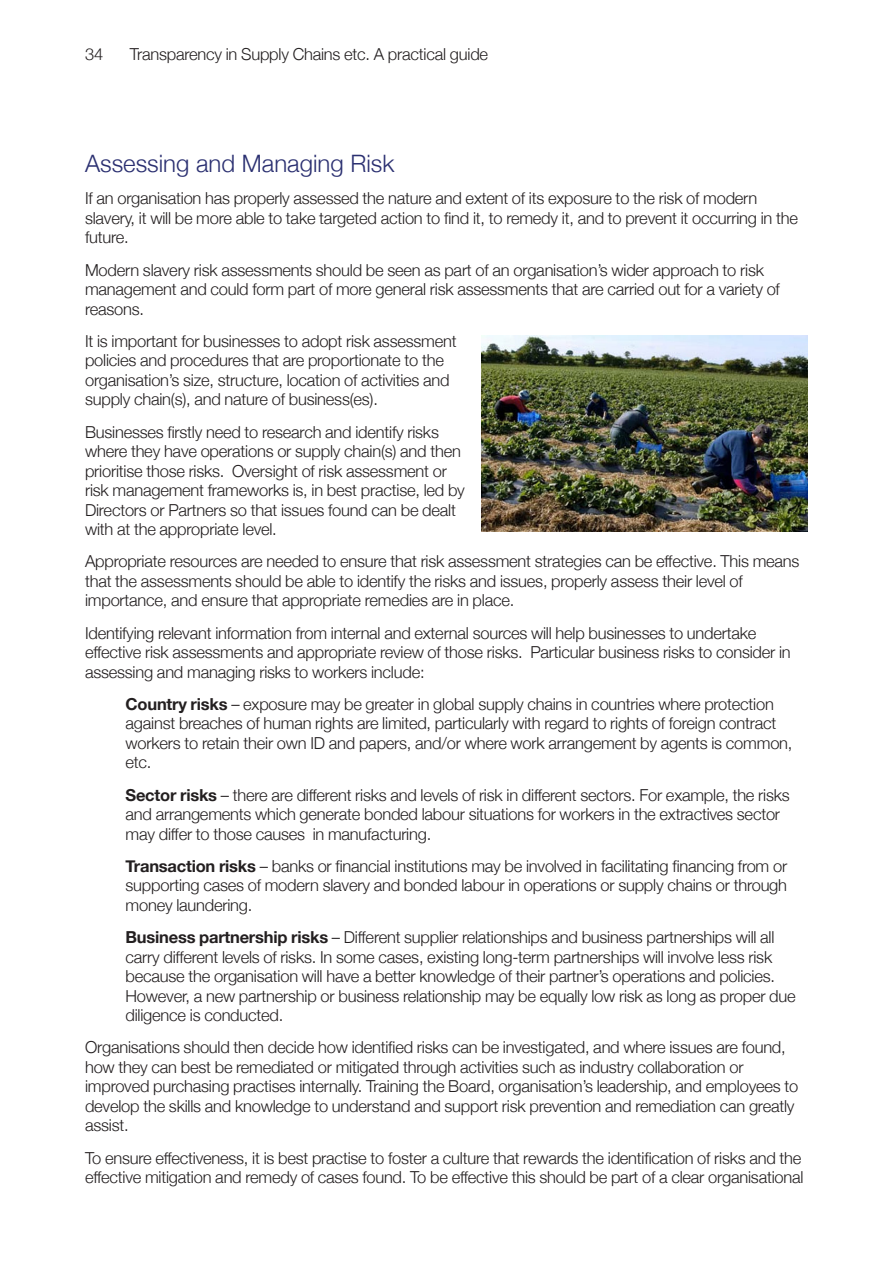
<style>
.page{position:relative;width:893px;height:1263px;background:#fff}
.page>*{position:absolute;margin:0;border:0;box-sizing:border-box;transform-origin:0 0}
.Heading_02{font:300 24px "Helvetica Neue";color:#2b3071}
._06_body_text_1_0_no{font:300 16.5px/19.5px "Helvetica Neue";letter-spacing:-.015em;color:#231f20}
.indent{font:300 16.5px/19.5px "Helvetica Neue";letter-spacing:-.015em;color:#231f20}
.s1{font-weight:700}
</style>
<div class="page">
<img style="left:482px;top:336px;width:326px;height:196px">
<p class="_06_body_text_1_0_no" style="left:85px;top:44px;width:20px">34</p>
<p class="_06_body_text_1_0_no" style="left:130px;top:44px;width:360px">Transparency in Supply Chains etc. A practical guide</p>
<p class="Heading_02" style="left:85px;top:149px;width:311px">Assessing and Managing Risk</p>
<p class="_06_body_text_1_0_no" style="left:85px;top:188px;width:714px">If an organisation has properly assessed the nature and extent of its exposure to the risk of modern slavery, it will be more able to take targeted action to find it, to remedy it, and to prevent it occurring in the future.</p>
<p class="_06_body_text_1_0_no" style="left:85px;top:260px;width:696px">Modern slavery risk assessments should be seen as part of an organisation’s wider approach to risk management and could form part of more general risk assessments that are carried out for a variety of reasons.</p>
<p class="_06_body_text_1_0_no" style="left:85px;top:331px;width:373px">It is important for businesses to adopt risk assessment policies and procedures that are proportionate to the organisation’s size, structure, location of activities and supply chain(s), and nature of business(es).</p>
<p class="_06_body_text_1_0_no" style="left:85px;top:422px;width:381px">Businesses firstly need to research and identify risks where they have operations or supply chain(s) and then prioritise those risks. Oversight of risk assessment or risk management frameworks is, in best practise, led by Directors or Partners so that issues found can be dealt with at the appropriate level.</p>
<p class="_06_body_text_1_0_no" style="left:85px;top:551px;width:716px">Appropriate resources are needed to ensure that risk assessment strategies can be effective. This means that the assessments should be able to identify the risks and issues, properly assess their level of importance, and ensure that appropriate remedies are in place.</p>
<p class="_06_body_text_1_0_no" style="left:85px;top:623px;width:707px">Identifying relevant information from internal and external sources will help businesses to undertake effective risk assessments and appropriate review of those risks. Particular business risks to consider in assessing and managing risks to workers include:</p>
<p class="indent" style="left:126px;top:694px;width:668px"><span class="s1">Country risks</span> – exposure may be greater in global supply chains in countries where protection against breaches of human rights are limited, particularly with regard to rights of foreign contract workers to retain their own ID and papers, and/or where work arrangement by agents is common, etc.</p>
<p class="indent" style="left:126px;top:785px;width:666px"><span class="s1">Sector risks</span> – there are different risks and levels of risk in different sectors. For example, the risks and arrangements which generate bonded labour situations for workers in the extractives sector may differ to those causes in manufacturing.</p>
<p class="indent" style="left:126px;top:856px;width:663px;text-align:justify"><span class="s1">Transaction risks</span> – banks or financial institutions may be involved in facilitating financing from or supporting cases of modern slavery and bonded labour in operations or supply chains or through money laundering.</p>
<p class="indent" style="left:126px;top:927px;width:672px"><span class="s1">Business partnership risks</span> – Different supplier relationships and business partnerships will all carry different levels of risks. In some cases, existing long-term partnerships will involve less risk because the organisation will have a better knowledge of their partner’s operations and policies.<br>However, a new partnership or business relationship may be equally low risk as long as proper due diligence is conducted.</p>
<p class="_06_body_text_1_0_no" style="left:85px;top:1037px;width:715px">Organisations should then decide how identified risks can be investigated, and where issues are found, how they can best be remediated or mitigated through activities such as industry collaboration or improved purchasing practises internally. Training the Board, organisation’s leadership, and employees to develop the skills and knowledge to understand and support risk prevention and remediation can greatly assist.</p>
<p class="_06_body_text_1_0_no" style="left:85px;top:1148px;width:720px">To ensure effectiveness, it is best practise to foster a culture that rewards the identification of risks and the effective mitigation and remedy of cases found. To be effective this should be part of a clear organisational</p>
</div>
